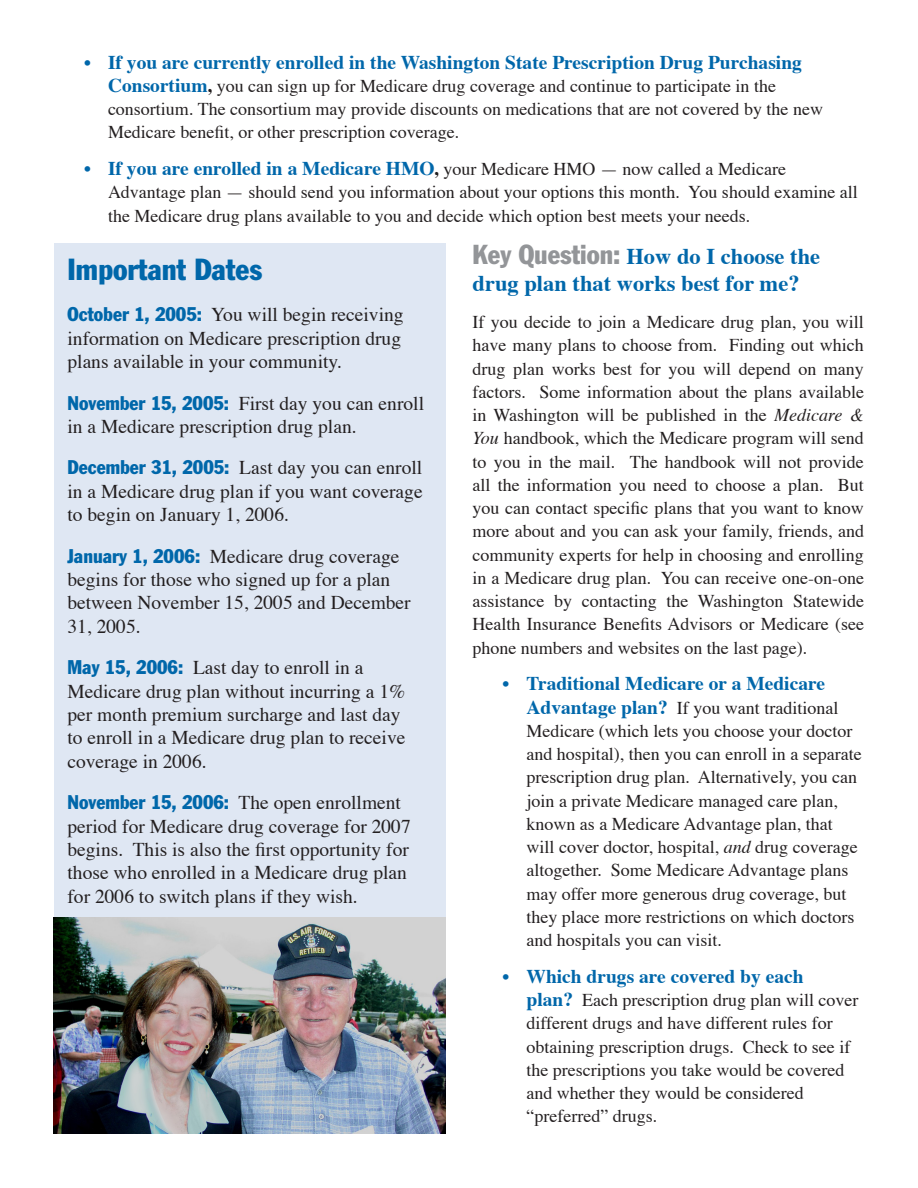
<style>
.page{position:relative;width:918px;height:1188px;background:#fff}
.page>*{position:absolute;margin:0;border:0;box-sizing:border-box;transform-origin:0 0}
.headline{font:condensed 30px "Franklin Gothic Std";color:#0067aa}
.headline-2{font:700 22.5px/27px "Times";color:#0067aa}
.headline-3{font:19.5px/23.4px "Times";color:#231f20}
.bullet{font:700 19.5px "Times";color:#0067aa}
.bullet-2{font:18px/23.2px "Times";color:#231f20}
.body_text{font:18px/23.2px "Times";color:#231f20;text-align:justify}
.s1{font-weight:700;font-size:19.5px;color:#0067aa}
.s2{font-weight:700}
.s3{font-family:"Franklin Gothic Std";font-stretch:condensed;color:#0067aa}
.s4{font-family:"Franklin Gothic Std";font-weight:400;font-stretch:condensed;font-size:27px;color:#939598}
.s5{font-style:italic}
</style>
<div class="page">
<div style="left:54px;top:243px;width:392px;height:675px;background:#dfe7f3"></div>
<img style="left:53px;top:917px;width:393px;height:217px">
<p class="bullet" style="left:84px;top:43px;width:719px">• If you are currently enrolled in the Washington State Prescription Drug Purchasing</p>
<p class="bullet-2" style="left:108px;top:73px;width:717px"><span class="s1">Consortium</span><span class="s2">,</span> you can sign up for Medicare drug coverage and continue to participate in the consortium. The consortium may provide discounts on medications that are not covered by the new<br>Medicare benefit, or other prescription coverage.</p>
<p class="bullet-2" style="left:108px;top:156px;width:751px;text-indent:-24px"><span class="s1">• If you are enrolled in a Medicare HMO</span><span class="s2">,</span> your Medicare HMO — now called a Medicare<br>Advantage plan — should send you information about your options this month. You should examine all the Medicare drug plans available to you and decide which option best meets your needs.</p>
<p class="headline" style="left:68px;top:251px;width:196px">Important Dates</p>
<p class="headline-3" style="left:68px;top:301px;width:338px"><span class="s3">October 1, 2005:</span> You will begin receiving information on Medicare prescription drug plans available in your community.</p>
<p class="headline-3" style="left:68px;top:390px;width:358px"><span class="s3">November 15, 2005:</span> First day you can enroll in a Medicare prescription drug plan.</p>
<p class="headline-3" style="left:68px;top:454px;width:357px;text-align:justify"><span class="s3">December 31, 2005:</span> Last day you can enroll in a Medicare drug plan if you want coverage to begin on January 1, 2006.</p>
<p class="headline-3" style="left:68px;top:543px;width:345px"><span class="s3">January 1, 2006:</span> Medicare drug coverage begins for those who signed up for a plan between November 15, 2005 and December<br>31, 2005.</p>
<p class="headline-3" style="left:68px;top:654px;width:339px"><span class="s3">May 15, 2006:</span> Last day to enroll in a Medicare drug plan without incurring a 1% per month premium surcharge and last day to enroll in a Medicare drug plan to receive coverage in 2006.</p>
<p class="headline-3" style="left:68px;top:789px;width:345px"><span class="s3">November 15, 2006:</span> The open enrollment period for Medicare drug coverage for 2007 begins. This is also the first opportunity for those who enrolled in a Medicare drug plan for 2006 to switch plans if they wish.</p>
<p class="headline-2" style="left:472px;top:241px;width:349px"><span class="s4">Key Question:</span> How do I choose the drug plan that works best for me?</p>
<p class="body_text" style="left:472px;top:309px;width:393px">If you decide to join a Medicare drug plan, you will have many plans to choose from. Finding out which drug plan works best for you will depend on many factors. Some information about the plans available in Washington will be published in the <span class="s5">Medicare &amp; You</span> handbook, which the Medicare program will send to you in the mail. The handbook will not provide all the information you need to choose a plan. But you can contact specific plans that you want to know more about and you can ask your family, friends, and community experts for help in choosing and enrolling in a Medicare drug plan. You can receive one-on-one assistance by contacting the Washington Statewide Health Insurance Benefits Advisors or Medicare (see phone numbers and websites on the last page).</p>
<p class="bullet" style="left:502px;top:665px;width:324px">• Traditional Medicare or a Medicare</p>
<p class="bullet-2" style="left:526px;top:695px;width:337px"><span class="s1">Advantage plan?</span> If you want traditional Medicare (which lets you choose your doctor and hospital), then you can enroll in a separate prescription drug plan. Alternatively, you can join a private Medicare managed care plan, known as a Medicare Advantage plan, that will cover doctor, hospital, <span class="s5">and</span> drug coverage altogether. Some Medicare Advantage plans may offer more generous drug coverage, but they place more restrictions on which doctors and hospitals you can visit.</p>
<p class="bullet" style="left:502px;top:958px;width:303px">• Which drugs are covered by each</p>
<p class="bullet-2" style="left:526px;top:987px;width:334px"><span class="s1">plan?</span> Each prescription drug plan will cover different drugs and have different rules for obtaining prescription drugs. Check to see if the prescriptions you take would be covered and whether they would be considered “preferred” drugs.</p>
</div>
